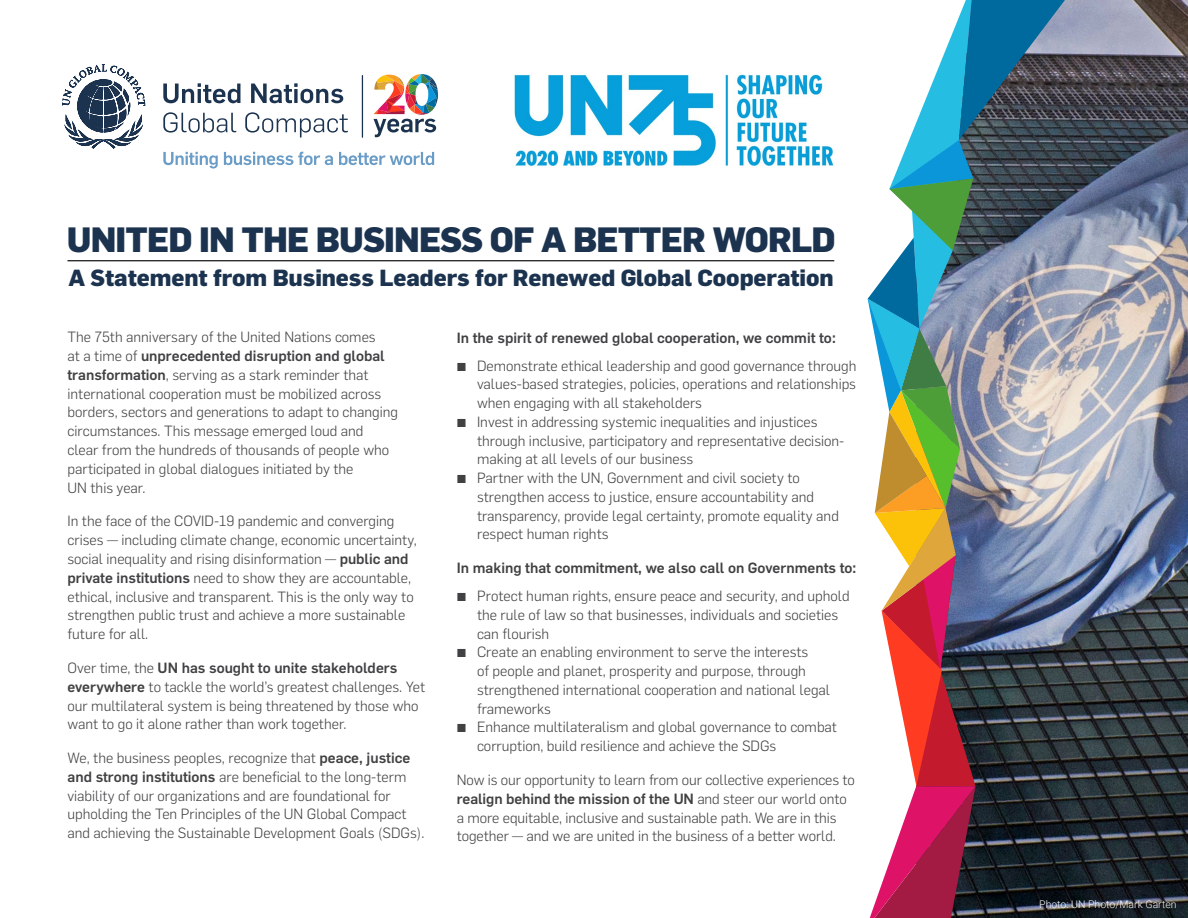
<style>
.page{position:relative;width:1188px;height:918px;background:#fff}
.page>*{position:absolute;margin:0;border:0;box-sizing:border-box;transform-origin:0 0}
.t1{font:800 34.5px "Flama";letter-spacing:-.025em;color:#1c334f}
.t2{font:800 22.8px "Flama";letter-spacing:-.005em;color:#1c334f}
.t3{font:300 14.55px/18.8px "Flama";color:#414042}
.t4{font:500 14.55px "Flama";color:#414042}
.t5{font:300 10.5px "Roboto";color:#fff}
.s1{font-weight:500}
</style>
<div class="page">
<img style="left:1065px;top:0;width:123px;height:918px">
<img style="left:514px;top:74px;width:320px;height:93px">
<svg style="left:62px;top:64px;width:376px;height:105px"></svg>
<hr style="left:68px;top:260px;width:766px;height:1px;background:#000">
<img style="left:867px;top:0;width:198px;height:918px">
<h1 class="t1" style="left:67px;top:218px;width:770px">UNITED IN THE BUSINESS OF A BETTER WORLD</h1>
<h2 class="t2" style="left:68px;top:264px;width:767px">A Statement from Business Leaders for Renewed Global Cooperation</h2>
<p class="t3" style="left:68px;top:327px;width:332px">The 75th anniversary of the United Nations comes<br>at a time of <span class="s1">unprecedented disruption and global transformation</span>, serving as a stark reminder that international cooperation must be mobilized across borders, sectors and generations to adapt to changing circumstances. This message emerged loud and clear from the hundreds of thousands of people who participated in global dialogues initiated by the<br>UN this year.</p>
<p class="t3" style="left:68px;top:511px;width:351px">In the face of the COVID-19 pandemic and converging crises — including climate change, economic uncertainty, social inequality and rising disinformation — <span class="s1">public and private institutions</span> need to show they are accountable, ethical, inclusive and transparent. This is the only way to strengthen public trust and achieve a more sustainable future for all.</p>
<p class="t3" style="left:68px;top:658px;width:359px">Over time, the <span class="s1">UN has sought to unite stakeholders everywhere</span> to tackle the world’s greatest challenges. Yet our multilateral system is being threatened by those who want to go it alone rather than work together.</p>
<p class="t3" style="left:68px;top:748px;width:358px">We, the business peoples, recognize that <span class="s1">peace, justice and strong institutions</span> are beneficial to the long-term viability of our organizations and are foundational for upholding the Ten Principles of the UN Global Compact and achieving the Sustainable Development Goals (SDGs).</p>
<p class="t4" style="left:457px;top:327px;width:380px">In the spirit of renewed global cooperation, we commit to:</p>
<p class="t3" style="left:477px;top:355px;width:381px;text-align:justify;text-indent:-20px">▪ Demonstrate ethical leadership and good governance through values-based strategies, policies, operations and relationships when engaging with all stakeholders</p>
<p class="t3" style="left:477px;top:412px;width:369px;text-indent:-20px">▪ Invest in addressing systemic inequalities and injustices through inclusive, participatory and representative decision&shy;making at all levels of our business</p>
<p class="t3" style="left:477px;top:468px;width:363px;text-indent:-20px">▪ Partner with the UN, Government and civil society to strengthen access to justice, ensure accountability and transparency, provide legal certainty, promote equality and respect human rights</p>
<p class="t4" style="left:457px;top:557px;width:401px">In making that commitment, we also call on Governments to:</p>
<p class="t3" style="left:477px;top:586px;width:374px;text-indent:-20px">▪ Protect human rights, ensure peace and security, and uphold the rule of law so that businesses, individuals and societies can flourish</p>
<p class="t3" style="left:477px;top:642px;width:355px;text-indent:-20px">▪ Create an enabling environment to serve the interests<br>of people and planet, prosperity and purpose, through strengthened international cooperation and national legal frameworks</p>
<p class="t3" style="left:477px;top:717px;width:362px;text-indent:-20px">▪ Enhance multilateralism and global governance to combat corruption, build resilience and achieve the SDGs</p>
<p class="t3" style="left:457px;top:770px;width:400px">Now is our opportunity to learn from our collective experiences to <span class="s1">realign behind the mission of the UN</span> and steer our world onto a more equitable, inclusive and sustainable path. We are in this together — and we are united in the business of a better world.</p>
<p class="t5" style="left:1039px;top:897px;width:139px">Photo: UN Photo/Mark Garten</p>
</div>
